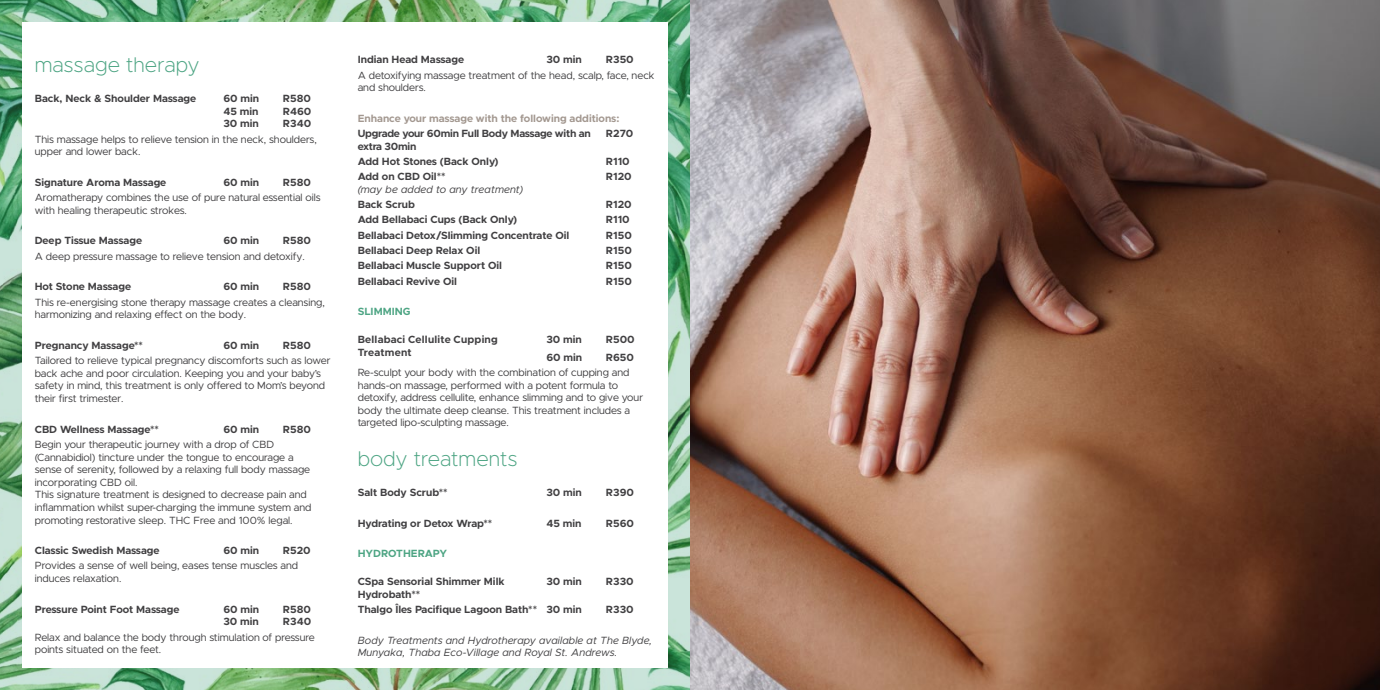
<style>
.page{position:relative;width:1380px;height:690px;background:#fff}
.page>*{position:absolute;margin:0;border:0;box-sizing:border-box;transform-origin:0 0}
.t1{font:200 21px "Metropolis";color:#4ea584}
.t2{font:10.5px/12.6px "Metropolis";color:#414042}
.t3{font:700 10.5px/12.6px "Metropolis";color:#414042}
.t4{font:italic 10.5px/12.6px "Metropolis";letter-spacing:.02em;color:#414042}
.t5{font:700 10.5px/12.6px "Metropolis";letter-spacing:-.02em;color:#414042}
.t6{font:700 10.5px "Metropolis";color:#a39890}
.t7{font:700 10.5px/12.6px "Metropolis";letter-spacing:.02em;color:#414042}
.t8{font:700 10.5px "Metropolis";color:#4ea584}
</style>
<div class="page">
<img style="left:0;top:0;width:690px;height:690px">
<div style="left:22px;top:22px;width:645px;height:645px;background:#fff"></div>
<img style="left:690px;top:0;width:689px;height:690px">
<h1 class="t1" style="left:35px;top:51px;width:166px">massage therapy</h1>
<p class="t3" style="left:35px;top:92px;width:163px">Back, Neck &amp; Shoulder Massage</p>
<p class="t3" style="left:223px;top:92px;width:37px;text-align:justify">60 min 45 min 30 min</p>
<p class="t3" style="left:283px;top:92px;width:30px;text-align:justify">R580<br>R460<br>R340</p>
<p class="t2" style="left:35px;top:133px;width:283px">This massage helps to relieve tension in the neck, shoulders, upper and lower back.</p>
<p class="t3" style="left:35px;top:176px;width:133px">Signature Aroma Massage</p>
<p class="t3" style="left:223px;top:176px;width:37px">60 min</p>
<p class="t3" style="left:283px;top:176px;width:30px">R580</p>
<p class="t2" style="left:35px;top:191px;width:287px">Aromatherapy combines the use of pure natural essential oils with healing therapeutic strokes.</p>
<p class="t3" style="left:35px;top:234px;width:109px">Deep Tissue Massage</p>
<p class="t3" style="left:223px;top:234px;width:37px">60 min</p>
<p class="t3" style="left:283px;top:234px;width:30px">R580</p>
<p class="t2" style="left:35px;top:250px;width:271px">A deep pressure massage to relieve tension and detoxify.</p>
<p class="t3" style="left:35px;top:280px;width:98px">Hot Stone Massage</p>
<p class="t3" style="left:223px;top:280px;width:37px">60 min</p>
<p class="t3" style="left:283px;top:280px;width:30px">R580</p>
<p class="t2" style="left:35px;top:296px;width:291px">This re-energising stone therapy massage creates a cleansing, harmonizing and relaxing effect on the body.</p>
<p class="t3" style="left:35px;top:339px;width:110px">Pregnancy Massage**</p>
<p class="t3" style="left:223px;top:339px;width:37px">60 min</p>
<p class="t3" style="left:283px;top:339px;width:30px">R580</p>
<p class="t2" style="left:35px;top:354px;width:297px">Tailored to relieve typical pregnancy discomforts such as lower back ache and poor circulation. Keeping you and your baby’s safety in mind, this treatment is only offered to Mom’s beyond their first trimester.</p>
<p class="t3" style="left:35px;top:422px;width:126px">CBD Wellness Massage**</p>
<p class="t3" style="left:223px;top:422px;width:37px">60 min</p>
<p class="t3" style="left:283px;top:422px;width:30px">R580</p>
<p class="t2" style="left:35px;top:438px;width:278px">Begin your therapeutic journey with a drop of CBD (Cannabidiol) tincture under the tongue to encourage a sense of serenity, followed by a relaxing full body massage incorporating CBD oil.<br>This signature treatment is designed to decrease pain and inflammation whilst super-charging the immune system and promoting restorative sleep. THC Free and 100% legal.</p>
<p class="t3" style="left:35px;top:544px;width:126px">Classic Swedish Massage</p>
<p class="t3" style="left:223px;top:544px;width:37px">60 min</p>
<p class="t3" style="left:283px;top:544px;width:29px">R520</p>
<p class="t2" style="left:35px;top:559px;width:265px">Provides a sense of well being, eases tense muscles and induces relaxation.</p>
<p class="t3" style="left:35px;top:602px;width:146px">Pressure Point Foot Massage</p>
<p class="t3" style="left:223px;top:602px;width:37px">60 min<br>30 min</p>
<p class="t3" style="left:283px;top:602px;width:30px">R580<br>R340</p>
<p class="t2" style="left:35px;top:630px;width:281px">Relax and balance the body through stimulation of pressure points situated on the feet.</p>
<p class="t3" style="left:357px;top:53px;width:108px">Indian Head Massage</p>
<p class="t3" style="left:546px;top:53px;width:37px">30 min</p>
<p class="t3" style="left:606px;top:53px;width:29px">R350</p>
<p class="t2" style="left:357px;top:69px;width:298px">A detoxifying massage treatment of the head, scalp, face, neck and shoulders.</p>
<p class="t6" style="left:357px;top:111px;width:263px">Enhance your massage with the following additions:</p>
<p class="t5" style="left:357px;top:127px;width:234px">Upgrade your 60min Full Body Massage with an extra 30min</p>
<p class="t3" style="left:606px;top:127px;width:29px">R270</p>
<p class="t3" style="left:357px;top:155px;width:142px">Add Hot Stones (Back Only)</p>
<p class="t3" style="left:606px;top:155px;width:25px">R110</p>
<p class="t3" style="left:357px;top:170px;width:89px">Add on CBD Oil**</p>
<p class="t4" style="left:357px;top:183px;width:167px">(may be added to any treatment)</p>
<p class="t3" style="left:606px;top:170px;width:27px">R120</p>
<p class="t3" style="left:357px;top:198px;width:59px">Back Scrub</p>
<p class="t3" style="left:606px;top:198px;width:27px">R120</p>
<p class="t3" style="left:357px;top:213px;width:161px">Add Bellabaci Cups (Back Only)</p>
<p class="t3" style="left:606px;top:213px;width:25px">R110</p>
<p class="t3" style="left:357px;top:229px;width:213px">Bellabaci Detox/Slimming Concentrate Oil</p>
<p class="t3" style="left:606px;top:229px;width:27px">R150</p>
<p class="t3" style="left:357px;top:244px;width:124px">Bellabaci Deep Relax Oil</p>
<p class="t3" style="left:606px;top:244px;width:27px">R150</p>
<p class="t3" style="left:357px;top:259px;width:146px">Bellabaci Muscle Support Oil</p>
<p class="t3" style="left:606px;top:259px;width:27px">R150</p>
<p class="t3" style="left:357px;top:275px;width:101px">Bellabaci Revive Oil</p>
<p class="t3" style="left:606px;top:275px;width:27px">R150</p>
<p class="t8" style="left:357px;top:305px;width:54px">SLIMMING</p>
<p class="t7" style="left:357px;top:333px;width:141px">Bellabaci Cellulite Cupping<br>Treatment</p>
<p class="t3" style="left:546px;top:331px;width:37px;line-height:17.5px">30 min<br>60 min</p>
<p class="t3" style="left:606px;top:331px;width:30px;line-height:17.5px">R500<br>R650</p>
<p class="t2" style="left:357px;top:366px;width:287px">Re-sculpt your body with the combination of cupping and hands-on massage, performed with a potent formula to detoxify, address cellulite, enhance slimming and to give your body the ultimate deep cleanse. This treatment includes a targeted lipo-sculpting massage.</p>
<h1 class="t1" style="left:357px;top:445px;width:161px">body treatments</h1>
<p class="t3" style="left:357px;top:486px;width:91px">Salt Body Scrub**</p>
<p class="t3" style="left:546px;top:486px;width:37px">30 min</p>
<p class="t3" style="left:606px;top:486px;width:30px">R390</p>
<p class="t3" style="left:357px;top:516px;width:136px">Hydrating or Detox Wrap**</p>
<p class="t3" style="left:546px;top:516px;width:37px">45 min</p>
<p class="t3" style="left:606px;top:516px;width:30px">R560</p>
<p class="t8" style="left:357px;top:547px;width:91px">HYDROTHERAPY</p>
<p class="t3" style="left:357px;top:575px;width:148px">CSpa Sensorial Shimmer Milk<br>Hydrobath**</p>
<p class="t3" style="left:546px;top:575px;width:37px">30 min</p>
<p class="t3" style="left:606px;top:575px;width:29px">R330</p>
<p class="t3" style="left:357px;top:603px;width:225px">Thalgo Îles Pacifique Lagoon Bath** 30 min</p>
<p class="t3" style="left:606px;top:603px;width:29px">R330</p>
<p class="t4" style="left:357px;top:633px;width:296px">Body Treatments and Hydrotherapy available at The Blyde,<br>Munyaka, Thaba Eco-Village and Royal St. Andrews.</p>
</div>
